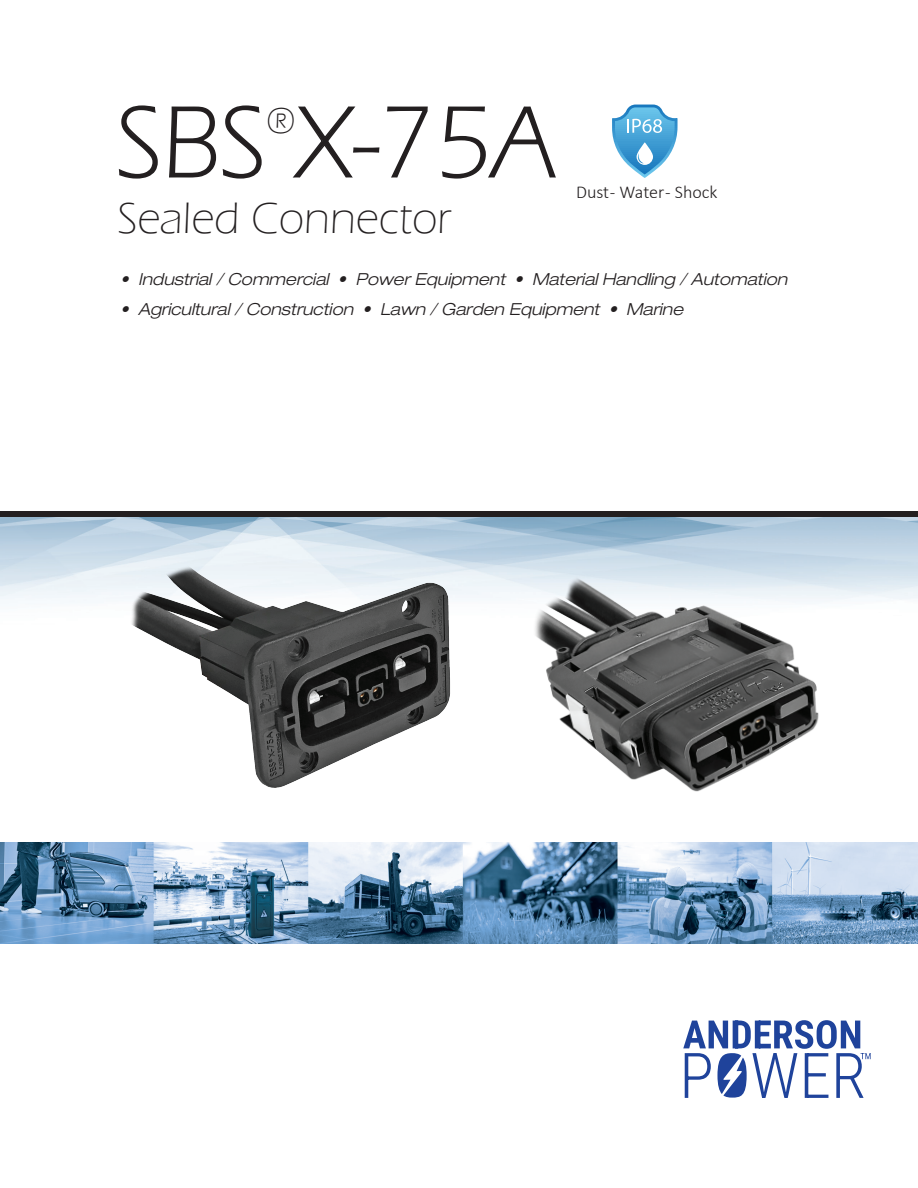
<style>
.page{position:relative;width:918px;height:1188px;background:#fff}
.page>*{position:absolute;margin:0;border:0;box-sizing:border-box;transform-origin:0 0}
.t1{font:300 104.25px "Eras ITC";color:#231f20}
.t2{font:300 45.3px "Eras ITC";color:#231f20}
.t3{font:300 37.8px "Eras ITC";color:#231f20}
.t4{font:300 18.15px "Calibri";color:#231f20}
.t5{font:italic 300 expanded 16.65px "Helvetica Neue LT Std";color:#231f20}
</style>
<div class="page">
<img style="left:1px;top:517px;width:917px;height:85px">
<img style="left:0;top:842px;width:918px;height:101px">
<img style="left:515px;top:571px;width:312px;height:221px">
<img style="left:129px;top:564px;width:323px;height:224px">
<svg style="left:118px;top:105px;width:40px;height:74px"></svg>
<svg style="left:169px;top:105px;width:93px;height:74px"></svg>
<svg style="left:292px;top:106px;width:88px;height:72px"></svg>
<svg style="left:387px;top:106px;width:41px;height:72px"></svg>
<svg style="left:442px;top:106px;width:114px;height:73px"></svg>
<div style="left:0;top:511px;width:918px;height:6px;background:#231f20"></div>
<svg style="left:612px;top:105px;width:66px;height:73px"></svg>
<svg style="left:683px;top:1020px;width:188px;height:78px"></svg>
<h1 class="t1" style="left:116px;top:85px;width:443px">SBS X-75A</h1>
<h3 class="t3" style="left:266px;top:100px;width:31px">®</h3>
<p class="t4" style="left:576px;top:181px;width:143px">Dust - Water - Shock</p>
<h2 class="t2" style="left:117px;top:193px;width:336px">Sealed Connector</h2>
<p class="t5" style="left:121px;top:269px;width:668px">• Industrial / Commercial • Power Equipment • Material Handling / Automation</p>
<p class="t5" style="left:121px;top:299px;width:564px">• Agricultural / Construction • Lawn / Garden Equipment • Marine</p>
</div>
